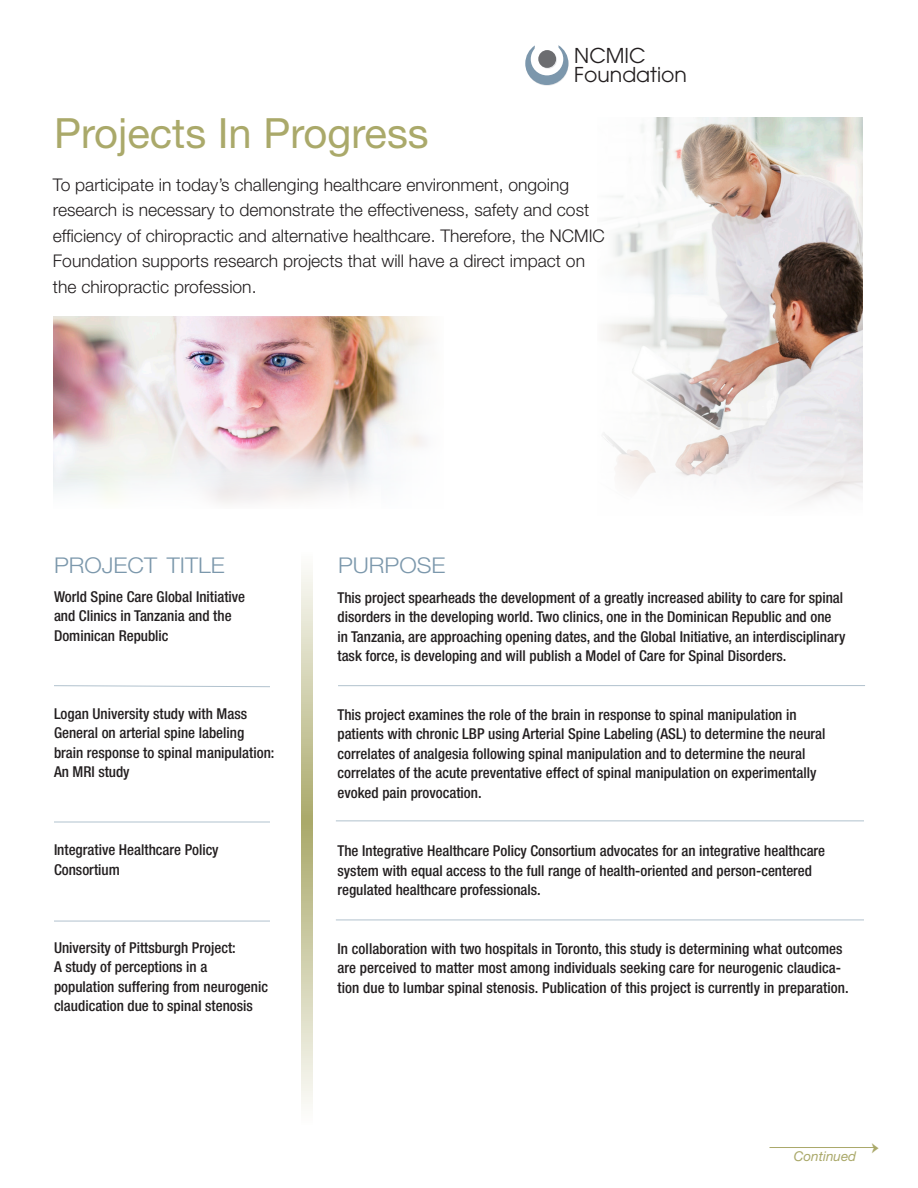
<style>
.page{position:relative;width:918px;height:1188px;background:#fff}
.page>*{position:absolute;margin:0;border:0;box-sizing:border-box;transform-origin:0 0}
.t1{font:41.7px "Helvetica Neue LT Std";color:#aaa96a}
.t2{font:300 21.75px "Helvetica Neue LT Std";color:#7c98ac;scale:1.08 1}
.t3{font:20.4px/19.2px "Avant Garde";color:#231f20}
.t4{font:18px "Minion Pro";color:#aaa96a}
.t5{font:300 17.4px/25.5px "Helvetica Neue LT Std";color:#231f20}
.t6{font:500 condensed 15px/19.5px "Helvetica Neue LT Std";color:#231f20}
.t7{font:italic 13.5px "Helvetica Neue LT Std";color:#aaa96a}
</style>
<div class="page">
<svg style="left:525px;top:45px;width:44px;height:41px"></svg>
<div style="left:538px;top:50px;width:18px;height:18px;background:#6c6d70;border-radius:50%"></div>
<svg style="left:54px;top:685px;width:216px;height:2px"></svg>
<hr style="left:338px;top:685px;width:527px;height:1px;background:#7c98ac">
<hr style="left:54px;top:822px;width:216px;height:1px;background:#7c98ac">
<hr style="left:336px;top:820px;width:528px;height:1px;background:#7c98ac">
<img style="left:53px;top:317px;width:324px;height:159px">
<div style="left:49px;top:476px;width:332px;height:36px;background:#f8f8f8"></div>
<svg style="left:377px;top:316px;width:54px;height:132px;fill:#f4f4f2"></svg>
<svg style="left:301px;top:570px;width:12px;height:534px;background:#d1d0ae"></svg>
<img style="left:605px;top:118px;width:258px;height:301px">
<svg style="left:604px;top:419px;width:259px;height:82px;fill:#f4f3f3"></svg>
<hr style="left:770px;top:1147px;width:105px;height:1px;background:#aaa96a">
<hr style="left:54px;top:921px;width:216px;height:1px;background:#7c98ac">
<hr style="left:336px;top:920px;width:528px;height:1px;background:#7c98ac">
<p class="t3" style="left:574px;top:46px;width:114px">NCMIC<br>Foundation</p>
<p class="t1" style="left:54px;top:108px;width:376px">Projects In Progress</p>
<p class="t5" style="left:53px;top:172px;width:554px">To participate in today’s challenging healthcare environment, ongoing research is necessary to demonstrate the effectiveness, safety and cost efficiency of chiropractic and alternative healthcare. Therefore, the NCMIC Foundation supports research projects that will have a direct impact on the chiropractic profession.</p>
<p class="t2" style="left:54px;top:552px;width:159px">PROJECT TITLE</p>
<p class="t6" style="left:54px;top:587px;width:193px">World Spine Care Global Initiative</p>
<p class="t6" style="left:54px;top:606px;width:179px">and Clinics in Tanzania and the<br>Dominican Republic</p>
<p class="t6" style="left:54px;top:704px;width:195px">Logan University study with Mass</p>
<p class="t6" style="left:54px;top:723px;width:222px">General on arterial spine labeling brain response to spinal manipulation:<br>An MRI study</p>
<p class="t6" style="left:54px;top:840px;width:166px">Integrative Healthcare Policy<br>Consortium</p>
<p class="t6" style="left:54px;top:938px;width:216px">University of Pittsburgh Project:<br>A study of perceptions in a population suffering from neurogenic claudication due to spinal stenosis</p>
<p class="t2" style="left:338px;top:552px;width:101px">PURPOSE</p>
<p class="t6" style="left:338px;top:587px;width:509px">This project spearheads the development of a greatly increased ability to care for spinal disorders in the developing world. Two clinics, one in the Dominican Republic and one in Tanzania, are approaching opening dates, and the Global Initiative, an interdisciplinary task force, is developing and will publish a Model of Care for Spinal Disorders.</p>
<p class="t6" style="left:338px;top:704px;width:490px">This project examines the role of the brain in response to spinal manipulation in patients with chronic LBP using Arterial Spine Labeling (ASL) to determine the neural correlates of analgesia following spinal manipulation and to determine the neural correlates of the acute preventative effect of spinal manipulation on experimentally evoked pain provocation.</p>
<p class="t6" style="left:338px;top:841px;width:489px">The Integrative Healthcare Policy Consortium advocates for an integrative healthcare system with equal access to the full range of health-oriented and person-centered regulated healthcare professionals.</p>
<p class="t6" style="left:338px;top:938px;width:513px">In collaboration with two hospitals in Toronto, this study is determining what outcomes are perceived to matter most among individuals seeking care for neurogenic claudica&shy;tion due to lumbar spinal stenosis. Publication of this project is currently in preparation.</p>
<p class="t7" style="left:794px;top:1148px;width:64px">Continued</p>
<p class="t4" style="left:872px;top:1135px;width:9px">→</p>
</div>
